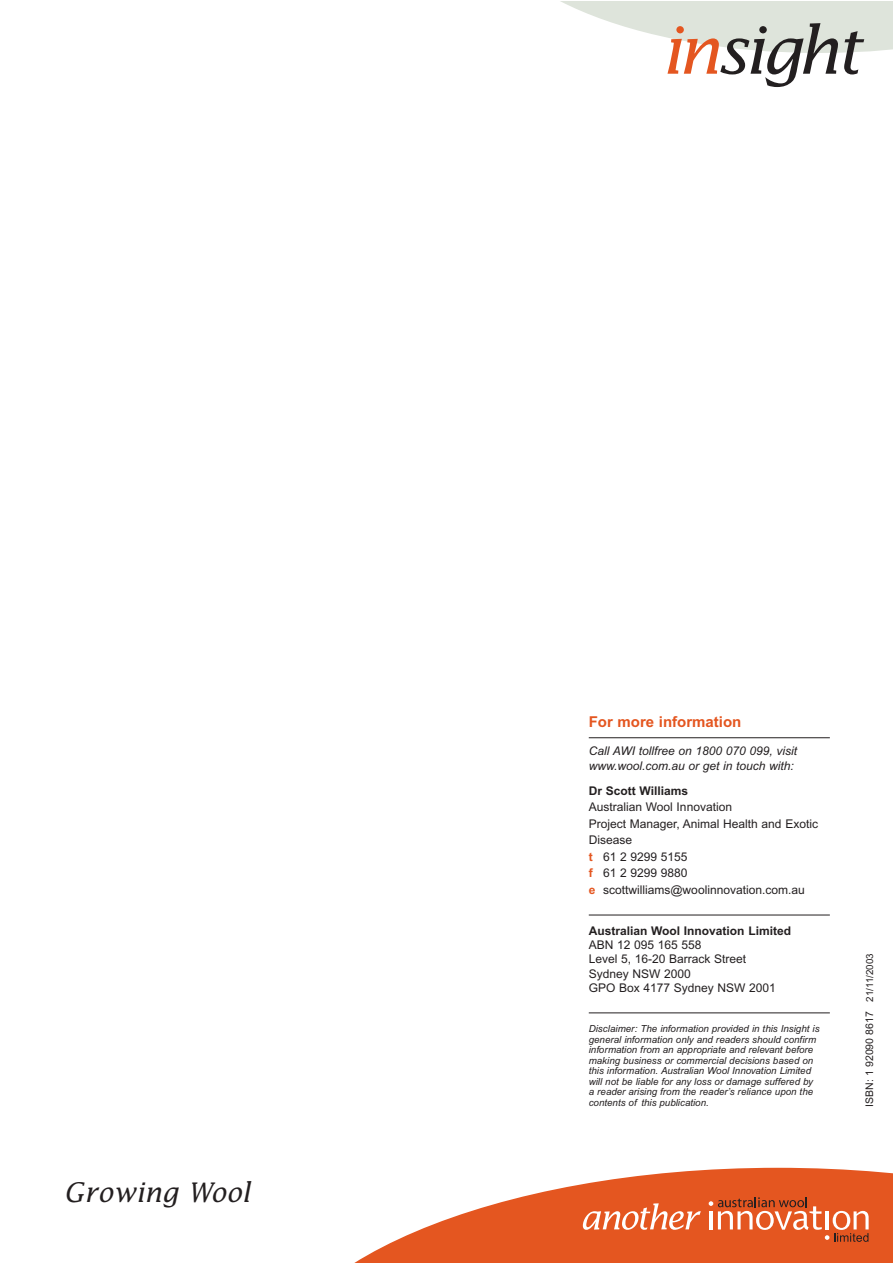
<style>
.page{position:relative;width:893px;height:1263px;background:#fff}
.page>*{position:absolute;margin:0;border:0;box-sizing:border-box;transform-origin:0 0}
.t1{font:italic 27px "Lucida";color:#231f20}
.t2{font:700 15px "Arial";color:#e45620}
.t3{font:12px/16.5px "Arial";color:#231f20}
.t4{font:italic 12px/15px "Arial";color:#231f20}
.t5{font:700 12px "Arial";color:#231f20}
.t6{font:10.5px "Arial";color:#231f20}
.t7{font:italic 9.75px/10.5px "Arial";color:#231f20}
.s1{font-weight:700;color:#e45620}
.s2{font-size:9.75px}
</style>
<div class="page">
<svg style="left:354px;top:1168px;width:538px;height:95px;fill:#e45620"></svg>
<svg style="left:708px;top:1197px;width:160px;height:45px;background:#de6e43"></svg>
<svg style="left:583px;top:1203px;width:117px;height:27px"></svg>
<svg style="left:562px;top:2px;width:330px;height:85px"></svg>
<hr style="left:588px;top:737px;width:241px;height:1px;background:#231f20">
<hr style="left:588px;top:915px;width:241px;height:1px;background:#231f20">
<hr style="left:588px;top:1013px;width:241px;height:1px;background:#231f20">
<h1 class="t1" style="left:64px;top:1181px;width:188px">Growing Wool</h1>
<h2 class="t2" style="left:588px;top:716px;width:154px">For more information</h2>
<p class="t4" style="left:588px;top:744px;width:210px">Call AWI tollfree on 1800 070 099, visit www.wool.com.au or get in touch with:</p>
<p class="t5" style="left:588px;top:786px;width:101px">Dr Scott Williams</p>
<p class="t3" style="left:588px;top:800px;width:231px">Australian Wool Innovation<br>Project Manager, Animal Health and Exotic<br>Disease<br><span class="s1">t</span> 61 2 9299 5155<br><span class="s1">f</span> 61 2 9299 9880<br><span class="s1">e</span> scottwilliams@woolinnovation.com.au</p>
<p class="t5" style="left:588px;top:926px;width:204px">Australian Wool Innovation Limited</p>
<p class="t3" style="left:588px;top:939px;width:189px;line-height:14.4px">ABN 12 095 165 558<br>Level 5, 16-20 Barrack Street<br>Sydney NSW 2000<br>GPO Box 4177 Sydney NSW 2001</p>
<p class="t7" style="left:588px;top:1025px;width:232px">Disclaimer: The information provided in this Insight is general information only and readers should confirm information from an appropriate and relevant before making business or commercial decisions based on this information. Australian Wool Innovation Limited will not be liable for any loss or damage suffered by a reader arising from the reader’s reliance upon the contents of this publication.</p>
<p class="t6" style="left:865px;top:1107px;width:155px;rotate:-90deg">ISBN: 1 92090 8617 <span class="s2">21/11/2003</span></p>
</div>
